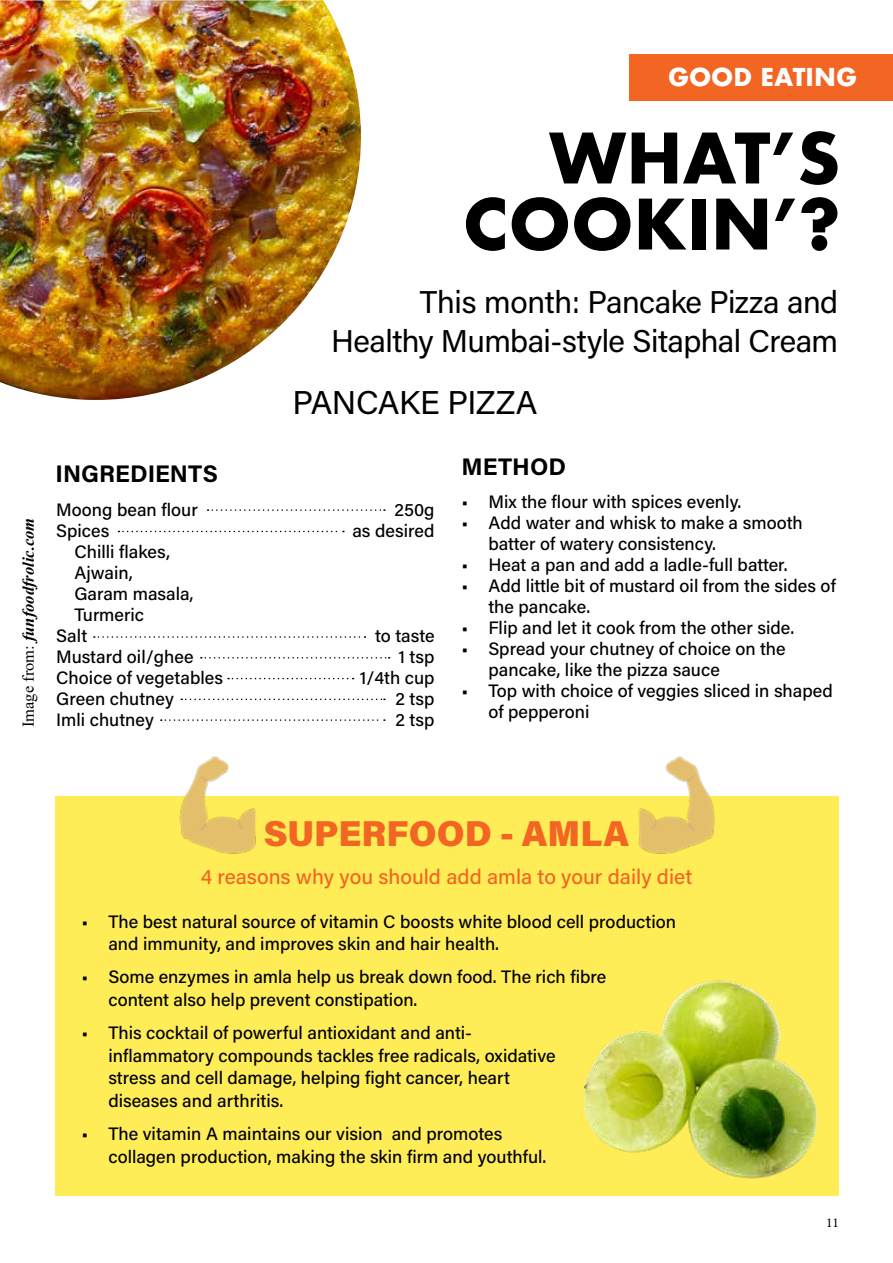
<style>
.page{position:relative;width:893px;height:1263px;background:#fff}
.page>*{position:absolute;margin:0;border:0;box-sizing:border-box;transform-origin:0 0}
.t1{font:700 67.5px/66px "Futura";color:#000;text-align:right}
.t2{font:36px "Acumin Variable Concept";letter-spacing:.065em;color:#f26522}
.t3{font:33px "Acumin Variable Concept";color:#000}
.t4{font:31.5px/39px "Acumin Variable Concept";letter-spacing:.005em;color:#000;text-align:right}
.t5{font:24px "Acumin Variable Concept";letter-spacing:.03em;color:#000}
.t6{font:700 24px "Futura";color:#fff}
.t7{font:21px "Acumin Variable Concept";letter-spacing:.025em;color:#f26522}
.t8{font:18px/21px "Acumin Variable Concept";letter-spacing:.03em;color:#000}
.t9{font:italic 700 16.5px "Times New Roman";color:#000}
.t10{font:13.5px "Minion Pro";color:#000}
.s1{font-weight:400;font-style:normal}
</style>
<div class="page">
<div style="left:629px;top:54px;width:264px;height:46px;background:#f26522"></div>
<svg style="left:208px;top:509px;width:177px;height:2px"></svg>
<svg style="left:118px;top:531px;width:226px;height:1px"></svg>
<svg style="left:94px;top:636px;width:271px;height:2px"></svg>
<svg style="left:201px;top:657px;width:189px;height:1px"></svg>
<svg style="left:228px;top:678px;width:126px;height:1px"></svg>
<svg style="left:181px;top:699px;width:204px;height:1px"></svg>
<svg style="left:161px;top:719px;width:224px;height:2px"></svg>
<div style="left:55px;top:796px;width:784px;height:399px;background:#ffed58"></div>
<img style="left:584px;top:980px;width:234px;height:199px">
<img style="left:179px;top:756px;width:77px;height:98px">
<img style="left:638px;top:756px;width:77px;height:98px">
<img style="left:0;top:0;width:361px;height:400px">
<p class="t9" style="left:17px;top:727px;width:211px;rotate:-90deg"><span class="s1">Image from:</span> funfoodfrolic.com</p>
<h3 class="t5" style="left:56px;top:457px;width:163px">INGREDIENTS</h3>
<p class="t8" style="left:56px;top:498px;width:142px">Moong bean flour</p>
<p class="t8" style="left:56px;top:519px;width:54px">Spices</p>
<p class="t8" style="left:74px;top:540px;width:96px">Chilli flakes,</p>
<p class="t8" style="left:74px;top:561px;width:59px">Ajwain,</p>
<p class="t8" style="left:74px;top:582px;width:120px">Garam masala,</p>
<p class="t8" style="left:74px;top:603px;width:71px">Turmeric</p>
<p class="t8" style="left:56px;top:624px;width:32px">Salt</p>
<p class="t8" style="left:56px;top:645px;width:138px">Mustard oil/ghee</p>
<p class="t8" style="left:56px;top:666px;width:168px">Choice of vegetables</p>
<p class="t8" style="left:56px;top:687px;width:119px">Green chutney</p>
<p class="t8" style="left:56px;top:708px;width:99px">Imli chutney</p>
<h3 class="t6" style="left:668px;top:60px;width:191px">GOOD EATING</h3>
<h1 class="t1" style="left:463px;top:125px;width:379px">WHAT’S<br>COOKIN’?</h1>
<h3 class="t4" style="left:331px;top:281px;width:508px">This month: Pancake Pizza and<br>Healthy Mumbai-style Sitaphal Cream</h3>
<h3 class="t3" style="left:292px;top:380px;width:246px">PANCAKE PIZZA</h3>
<p class="t8" style="left:352px;top:498px;width:83px;text-align:right">250g<br>as desired</p>
<p class="t8" style="left:360px;top:624px;width:76px;text-align:right">to taste<br>1 tsp<br>1/4th cup<br>2 tsp<br>2 tsp</p>
<h3 class="t5" style="left:461px;top:450px;width:105px">METHOD</h3>
<p class="t8" style="left:461px;top:490px;width:280px">• Mix the flour with spices evenly.</p>
<p class="t8" style="left:488px;top:511px;width:315px;text-indent:-27px">• Add water and whisk to make a smooth batter of watery consistency.</p>
<p class="t8" style="left:461px;top:553px;width:327px">• Heat a pan and add a ladle-full batter.</p>
<p class="t8" style="left:488px;top:574px;width:348px;text-indent:-27px">• Add little bit of mustard oil from the sides of the pancake.</p>
<p class="t8" style="left:461px;top:616px;width:334px">• Flip and let it cook from the other side.</p>
<p class="t8" style="left:488px;top:637px;width:298px;text-indent:-27px">• Spread your chutney of choice on the pancake, like the pizza sauce</p>
<p class="t8" style="left:488px;top:679px;width:345px;text-indent:-27px">• Top with choice of veggies sliced in shaped of pepperoni</p>
<h2 class="t2" style="left:264px;top:809px;width:364px">SUPERFOOD - AMLA</h2>
<p class="t7" style="left:201px;top:862px;width:492px">4 reasons why you should add amla to your daily diet</p>
<p class="t8" style="left:108px;top:909px;width:569px;line-height:22.5px;text-indent:-27px">• The best natural source of vitamin C boosts white blood cell production and immunity, and improves skin and hair health.</p>
<p class="t8" style="left:108px;top:965px;width:499px;line-height:22.5px;text-indent:-27px">• Some enzymes in amla help us break down food. The rich fibre content also help prevent constipation.</p>
<p class="t8" style="left:108px;top:1021px;width:448px;line-height:22.5px;text-indent:-27px">• This cocktail of powerful antioxidant and anti&shy;inflammatory compounds tackles free radicals, oxidative stress and cell damage, helping fight cancer, heart diseases and arthritis.</p>
<p class="t8" style="left:108px;top:1122px;width:439px;line-height:22.5px;text-indent:-27px">• The vitamin A maintains our vision and promotes collagen production, making the skin firm and youthful.</p>
<p class="t10" style="left:826px;top:1213px;width:14px">11</p>
</div>
